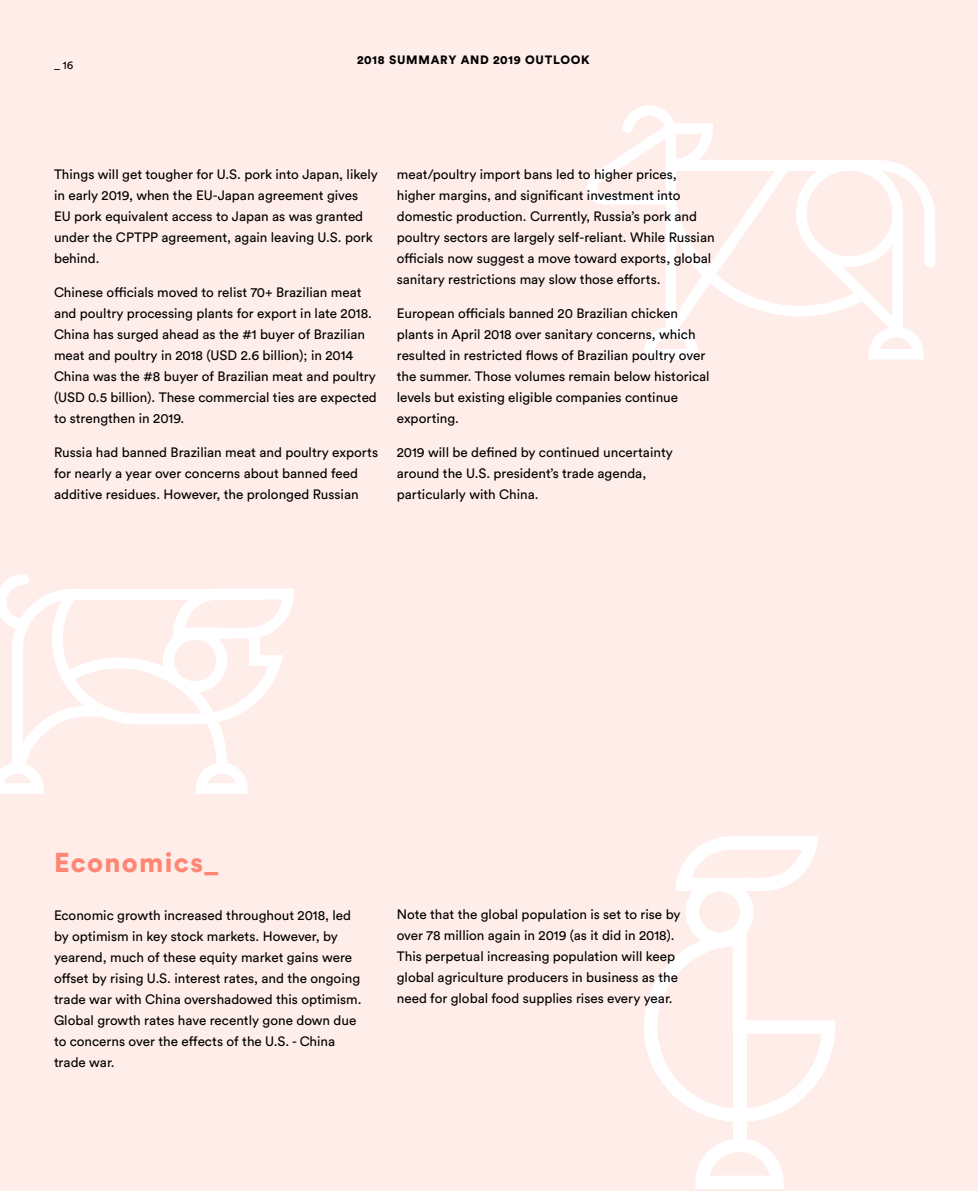
<style>
.page{position:relative;width:978px;height:1191px;background:#ffedea}
.page>*{position:absolute;margin:0;border:0;box-sizing:border-box;transform-origin:0 0}
.t1{font:900 27px "Circular Std";letter-spacing:.05em;color:#ff8672}
.t2{font:13.5px/21px "Circular Std";color:#000}
.t3{font:900 12px "Circular Std";letter-spacing:.06em;color:#000}
.t4{font:11.25px "Circular Std";color:#000}
</style>
<div class="page">
<svg style="left:0;top:574px;width:294px;height:220px"></svg>
<svg style="left:695px;top:1138px;width:89px;height:51px"></svg>
<div style="left:733px;top:1027px;width:13px;height:116px;background:#fff"></div>
<svg style="left:644px;top:836px;width:191px;height:286px"></svg>
<svg style="left:587px;top:105px;width:348px;height:254px"></svg>
<p class="t4" style="left:54px;top:58px;width:21px">_ 16</p>
<p class="t3" style="left:357px;top:52px;width:234px">2018 SUMMARY AND 2019 OUTLOOK</p>
<p class="t2" style="left:54px;top:164px;width:326px">Things will get tougher for U.S. pork into Japan, likely in early 2019, when the EU-Japan agreement gives EU pork equivalent access to Japan as was granted under the CPTPP agreement, again leaving U.S. pork behind.</p>
<p class="t2" style="left:54px;top:281px;width:324px">Chinese officials moved to relist 70+ Brazilian meat and poultry processing plants for export in late 2018.<br>China has surged ahead as the #1 buyer of Brazilian meat and poultry in 2018 (USD 2.6 billion); in 2014<br>China was the #8 buyer of Brazilian meat and poultry (USD 0.5 billion). These commercial ties are expected to strengthen in 2019.</p>
<p class="t2" style="left:54px;top:441px;width:326px">Russia had banned Brazilian meat and poultry exports for nearly a year over concerns about banned feed additive residues. However, the prolonged Russian</p>
<p class="t2" style="left:397px;top:164px;width:319px">meat/poultry import bans led to higher prices, higher margins, and significant investment into domestic production. Currently, Russia’s pork and poultry sectors are largely self-reliant. While Russian officials now suggest a move toward exports, global sanitary restrictions may slow those efforts.</p>
<p class="t2" style="left:397px;top:302px;width:314px">European officials banned 20 Brazilian chicken plants in April 2018 over sanitary concerns, which resulted in restricted flows of Brazilian poultry over the summer. Those volumes remain below historical levels but existing eligible companies continue exporting.</p>
<p class="t2" style="left:397px;top:441px;width:278px">2019 will be defined by continued uncertainty around the U.S. president’s trade agenda, particularly with China.</p>
<h1 class="t1" style="left:54px;top:844px;width:166px">Economics_</h1>
<p class="t2" style="left:54px;top:904px;width:309px">Economic growth increased throughout 2018, led by optimism in key stock markets. However, by yearend, much of these equity market gains were offset by rising U.S. interest rates, and the ongoing trade war with China overshadowed this optimism.<br>Global growth rates have recently gone down due to concerns over the effects of the U.S. - China trade war.</p>
<p class="t2" style="left:397px;top:903px;width:285px">Note that the global population is set to rise by over 78 million again in 2019 (as it did in 2018).<br>This perpetual increasing population will keep global agriculture producers in business as the need for global food supplies rises every year.</p>
</div>
